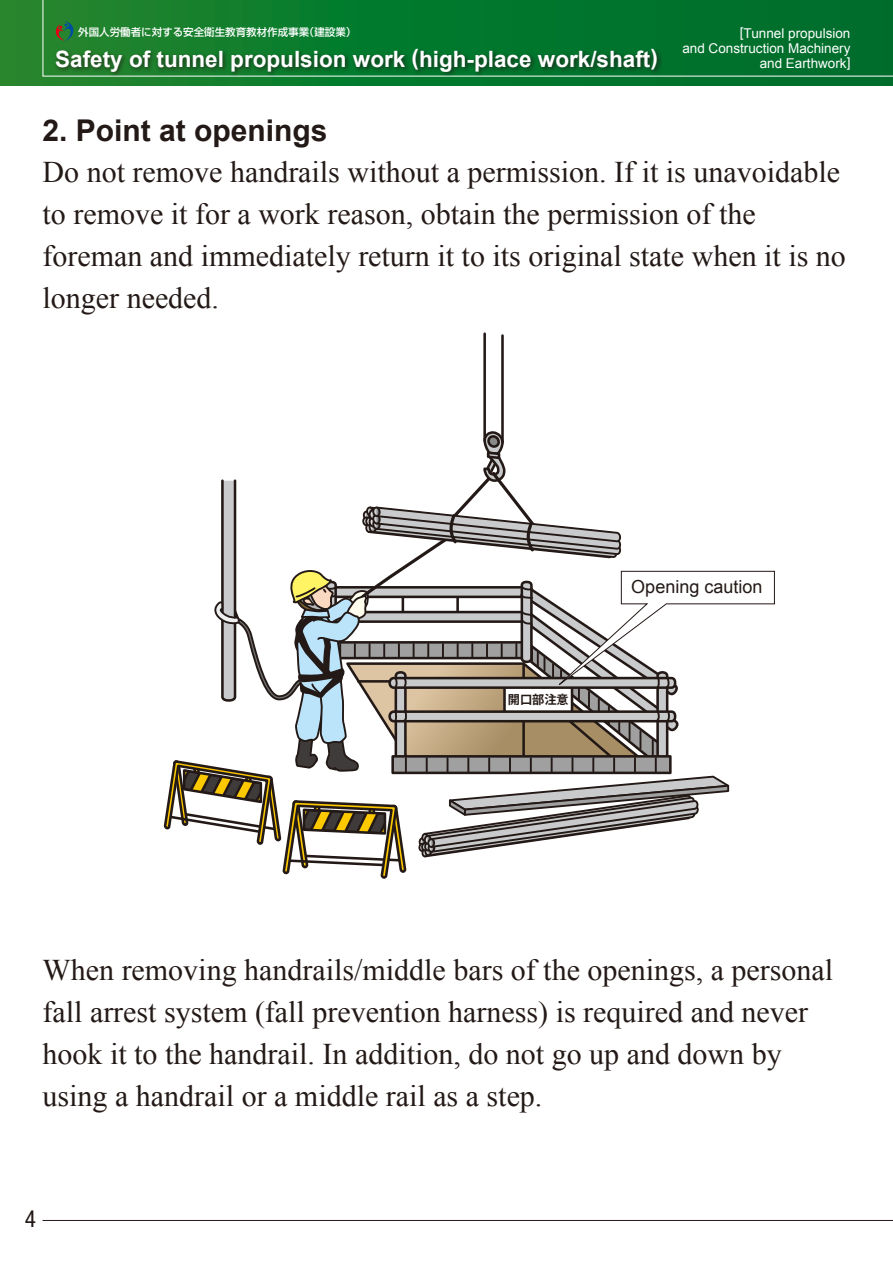
<style>
.page{position:relative;width:893px;height:1263px;background:#fff}
.page>*{position:absolute;margin:0;border:0;box-sizing:border-box;transform-origin:0 0}
.t1{font:30px/42px "Times New Roman";color:#231916}
.t2{font:700 30px "Arial";color:#231916}
.t3{font:condensed 23.4px "Helvetica Neue LT Std";color:#231916}
.t4{font:700 22.5px "Arial";color:#fff}
.t5{font:18px "Arial";color:#231916}
.t6{font:13.5px/15px "Arial";color:#fff;text-align:right}
.t7{font:700 12.15px "Koz Go Pro";color:#231916}
.t8{font:500 10.5px "Shin Go Pro";color:#fff}
</style>
<div class="page">
<hr style="left:43px;top:1220px;width:850px;height:1px;background:#231916">
<div style="left:0;top:0;width:893px;height:85px;background:linear-gradient(to right,#1e862d,#006c2c)"></div>
<svg style="left:42px;top:0;width:851px;height:77px;background:#08772d"></svg>
<hr style="left:501px;top:336px;width:3px;height:106px;background:#231916">
<hr style="left:483px;top:334px;width:3px;height:106px;background:#231916">
<div style="left:54px;top:46px;width:609px;height:31px;background:#231916;opacity:.75"></div>
<svg style="left:56px;top:21px;width:17px;height:20px"></svg>
<svg style="left:165px;top:429px;width:610px;height:450px"></svg>
<p class="t8" style="left:78px;top:23px;width:280px">外国人労働者に対する安全衛生教育教材作成事業（建設業）</p>
<p class="t6" style="left:682px;top:26px;width:170px">[Tunnel propulsion<br>and Construction Machinery</p>
<p class="t4" style="left:55px;top:44px;width:604px">Safety of tunnel propulsion work (high-place work/shaft)</p>
<p class="t6" style="left:760px;top:56px;width:92px">and Earthwork]</p>
<p class="t2" style="left:43px;top:110px;width:287px">2. Point at openings</p>
<p class="t1" style="left:43px;top:150px;width:805px">Do not remove handrails without a permission. If it is unavoidable to remove it for a work reason, obtain the permission of the foreman and immediately return it to its original state when it is no longer needed.</p>
<p class="t7" style="left:508px;top:692px;width:62px">開口部注意</p>
<p class="t5" style="left:631px;top:574px;width:133px">Opening caution</p>
<p class="t1" style="left:43px;top:949px;width:792px">When removing handrails/middle bars of the openings, a personal fall arrest system (fall prevention harness) is required and never hook it to the handrail. In addition, do not go up and down by using a handrail or a middle rail as a step.</p>
<p class="t3" style="left:25px;top:1205px;width:13px">4</p>
</div>
